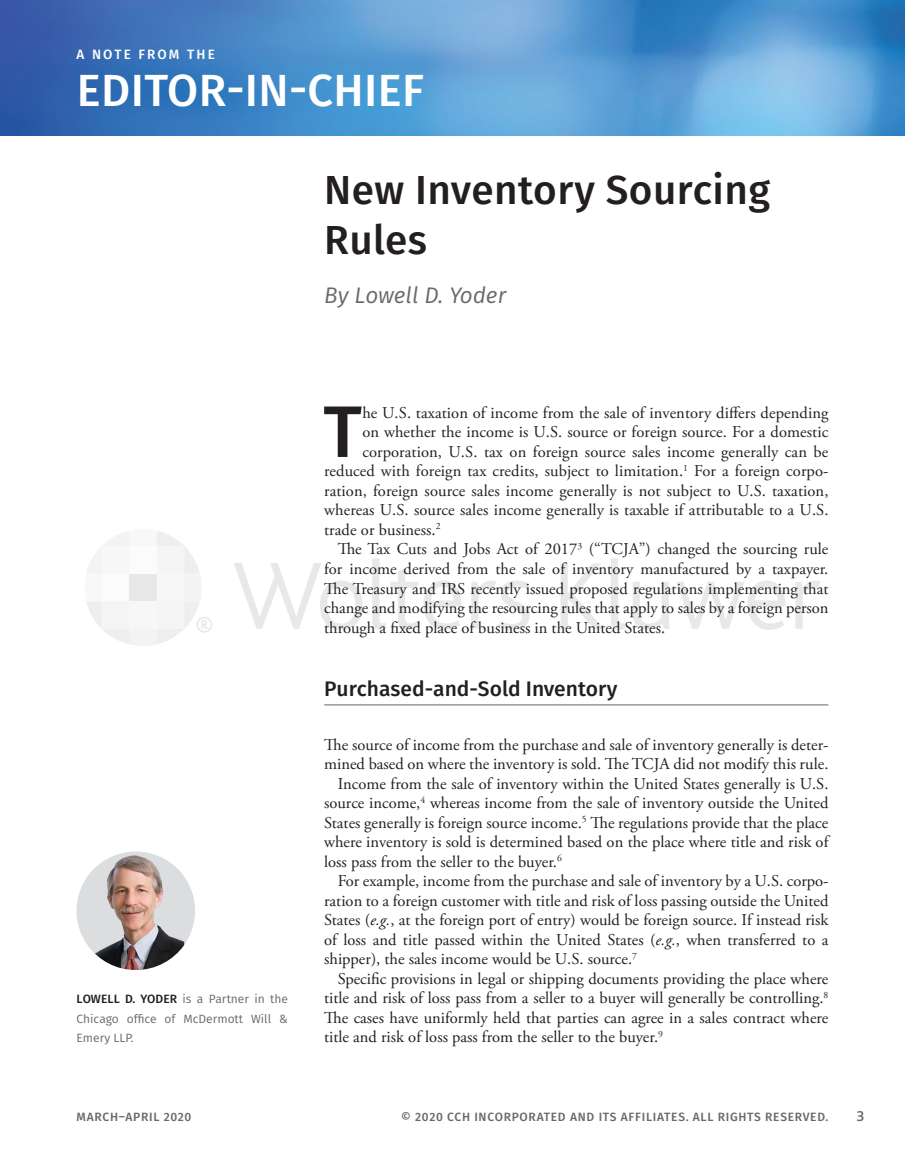
<style>
.page{position:relative;width:905px;height:1175px;background:#fff}
.page>*{position:absolute;margin:0;border:0;box-sizing:border-box;transform-origin:0 0}
.t1{font:500 72.9px "Fira Sans";color:#231f20}
.t2{font:500 45px "Fira Sans";color:#fff}
.t3{font:500 40.5px/49.5px "Fira Sans";color:#231f20}
.t4{font:italic 22.5px "Fira Sans";color:#69696c}
.t5{font:500 21px "Fira Sans";color:#231f20}
.t6{font:16.5px "Adobe Garamond Pro";color:#231f20}
.t7{font:500 15px "Bliss 2";color:#69696c}
.t8{font:500 13.5px "Fira Sans";color:#fff}
.t9{font:500 12px "Fira Sans";letter-spacing:.06em;color:#69696c}
.t10{font:12px/19.5px "Fira Sans";color:#69696c;text-align:justify}
.t11{font:500 12px "Fira Sans";color:#231f20}
.s1{font-style:italic}
</style>
<div class="page">
<img style="left:0;top:0;width:904px;height:136px">
<svg style="left:234px;top:563px;width:128px;height:67px"></svg>
<svg style="left:372px;top:558px;width:89px;height:72px"></svg>
<svg style="left:795px;top:581px;width:25px;height:48px"></svg>
<svg style="left:471px;top:581px;width:58px;height:49px"></svg>
<svg style="left:561px;top:563px;width:42px;height:66px"></svg>
<svg style="left:611px;top:558px;width:14px;height:72px"></svg>
<svg style="left:633px;top:582px;width:37px;height:48px"></svg>
<svg style="left:677px;top:581px;width:108px;height:49px"></svg>
<svg style="left:86px;top:531px;width:126px;height:115px"></svg>
<hr style="left:324px;top:704px;width:504px;height:1px;background:#69696c">
<div style="left:77px;top:851px;width:118px;height:119px;background:#dcdddf;border-radius:50%"></div>
<img style="left:88px;top:851px;width:96px;height:119px">
<p class="t8" style="left:77px;top:43px;width:26px">A NOTE</p>
<p class="t8" style="left:138px;top:43px;width:10px">FRO</p>
<p class="t8" style="left:169px;top:43px;width:29px">M THE</p>
<h2 class="t2" style="left:77px;top:54px;width:26px">EDITOR</h2>
<h2 class="t2" style="left:226px;top:54px;width:105px">-IN-CHIEF</h2>
<h3 class="t3" style="left:324px;top:163px;width:447px">N ew I nventory Sourcing<br>Rules</h3>
<h3 class="t4" style="left:324px;top:279px;width:183px">By Lowell D. Yoder</h3>
<p class="t10" style="left:77px;top:989px;width:213px;text-indent:106px">is a Partner in the Chicago office of McDermott Will &amp; Emery LLP.</p>
<p class="t11" style="left:77px;top:989px;width:32px">LOWELL</p>
<p class="t11" style="left:125px;top:989px;width:31px">D. YODER</p>
<h1 class="t1" style="left:323px;top:373px;width:39px">T</h1>
<p class="t6" style="left:362px;top:403px;width:467px">he U.S. taxation of income from the sale of inventory differs depending</p>
<p class="t6" style="left:362px;top:422px;width:467px">on whether the income is U.S. source or foreign source. For a domestic</p>
<p class="t6" style="left:362px;top:442px;width:467px">corporation, U.S. tax on foreign source sales income generally can be</p>
<p class="t6" style="left:324px;top:461px;width:506px">reduced with foreign tax credits, subject to limitation.<sup>1</sup> For a foreign corpo-</p>
<p class="t6" style="left:324px;top:481px;width:506px">ration, foreign source sales income generally is not subject to U.S. taxation,</p>
<p class="t6" style="left:324px;top:500px;width:506px">whereas U.S. source sales income generally is taxable if attributable to a U.S.</p>
<p class="t6" style="left:324px;top:520px;width:118px">trade or business.<sup>2</sup></p>
<p class="t6" style="left:338px;top:539px;width:492px">The Tax Cuts and Jobs Act of 2017<sup>3</sup> (“TCJA”) changed the sourcing rule</p>
<p class="t6" style="left:324px;top:559px;width:505px">for income derived from the sale of inventory manufactured by a taxpayer.</p>
<p class="t6" style="left:324px;top:578px;width:506px">The Treasury and IRS recently issued proposed regulations implementing that</p>
<p class="t6" style="left:324px;top:598px;width:506px">change and modifying the resourcing rules that apply to sales by a foreign person</p>
<p class="t6" style="left:324px;top:617px;width:342px">through a fixed place of business in the United States.</p>
<p class="t5" style="left:324px;top:671px;width:294px">Purchased-and-Sold I nventory</p>
<p class="t6" style="left:324px;top:734px;width:506px">The source of income from the purchase and sale of inventory generally is deter-</p>
<p class="t6" style="left:324px;top:754px;width:506px">mined based on where the inventory is sold. The TCJA did not modify this rule.</p>
<p class="t6" style="left:337px;top:773px;width:492px">Income from the sale of inventory within the United States generally is U.S.</p>
<p class="t6" style="left:324px;top:793px;width:505px">source income,<sup>4</sup> whereas income from the sale of inventory outside the United</p>
<p class="t6" style="left:324px;top:812px;width:505px">States generally is foreign source income.<sup>5</sup> The regulations provide that the place</p>
<p class="t6" style="left:324px;top:832px;width:506px">where inventory is sold is determined based on the place where title and risk of</p>
<p class="t6" style="left:324px;top:851px;width:239px">loss pass from the seller to the buyer.<sup>6</sup></p>
<p class="t6" style="left:338px;top:871px;width:492px">For example, income from the purchase and sale of inventory by a U.S. corpo-</p>
<p class="t6" style="left:324px;top:890px;width:506px">ration to a foreign customer with title and risk of loss passing outside the United</p>
<p class="t6" style="left:324px;top:910px;width:506px">States (<span class="s1">e.g.</span>, at the foreign port of entry) would be foreign source. If instead risk</p>
<p class="t6" style="left:324px;top:929px;width:506px">of loss and title passed within the United States (<span class="s1">e.g.</span>, when transferred to a</p>
<p class="t6" style="left:324px;top:949px;width:314px">shipper), the sales income would be U.S. source.<sup>7</sup></p>
<p class="t6" style="left:338px;top:968px;width:492px">Specific provisions in legal or shipping documents providing the place where</p>
<p class="t6" style="left:324px;top:988px;width:505px">title and risk of loss pass from a seller to a buyer will generally be controlling.<sup>8</sup></p>
<p class="t6" style="left:324px;top:1007px;width:505px">The cases have uniformly held that parties can agree in a sales contract where</p>
<p class="t6" style="left:324px;top:1027px;width:340px">title and risk of loss pass from the seller to the buyer.<sup>9</sup></p>
<p class="t9" style="left:77px;top:1107px;width:116px">March–April 2020</p>
<p class="t9" style="left:401px;top:1107px;width:55px">© 2020 CCH</p>
<p class="t9" style="left:474px;top:1107px;width:355px">I ncorporated and its affiliates. All rights reserved.</p>
<p class="t7" style="left:856px;top:1106px;width:10px">3</p>
</div>
